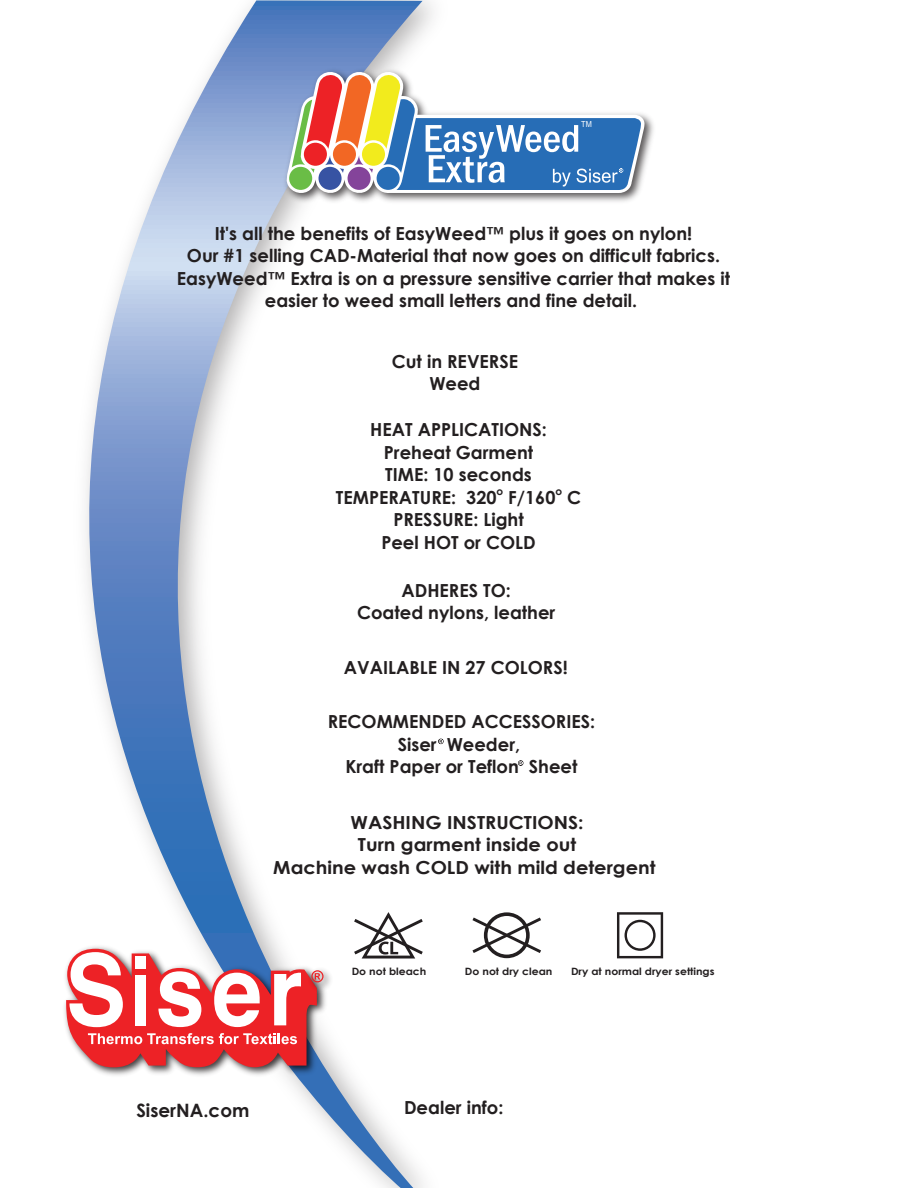
<style>
.page{position:relative;width:918px;height:1188px;background:#fff}
.page>*{position:absolute;margin:0;border:0;box-sizing:border-box;transform-origin:0 0}
.t1{font:700 18.45px "Century Gothic";color:#231f20}
.t2{font:700 18px/22.5px "Century Gothic";color:#231f20;text-align:center}
.t3{font:700 18px/22.5px "Century Gothic";color:#231f20;text-align:center;scale:1.08 1}
.t4{font:700 10.5px "Century Gothic";color:#231f20}
.t5{font:700 10.05px "Century Gothic";color:#231f20;scale:1.08 1}
.t6{font:8.25px "Arial";color:#fff;scale:.89 1}
</style>
<div class="page">
<svg style="left:85px;top:0;width:338px;height:1188px"></svg>
<img style="left:64px;top:943px;width:265px;height:137px">
<img style="left:324px;top:964px;width:12px;height:31px">
<svg style="left:66px;top:949px;width:258px;height:118px"></svg>
<svg style="left:438px;top:739px;width:6px;height:5px"></svg>
<svg style="left:518px;top:760px;width:6px;height:6px"></svg>
<img style="left:280px;top:65px;width:374px;height:141px">
<svg style="left:285px;top:68px;width:360px;height:130px"></svg>
<svg style="left:289px;top:74px;width:352px;height:116px"></svg>
<svg style="left:354px;top:912px;width:69px;height:47px"></svg>
<svg style="left:472px;top:912px;width:69px;height:46px"></svg>
<svg style="left:617px;top:912px;width:46px;height:46px"></svg>
<p class="t6" style="left:581px;top:119px;width:13px">TM</p>
<p class="t2" style="left:177px;top:221px;width:555px">It's all the benefits of EasyWeed™ plus it goes on nylon!<br>Our #1 selling CAD-Material that now goes on difficult fabrics.<br>EasyWeed™ Extra is on a pressure sensitive carrier that makes it easier to weed small letters and fine detail.</p>
<p class="t2" style="left:392px;top:349px;width:128px">Cut in REVERSE<br>Weed</p>
<p class="t2" style="left:370px;top:417px;width:178px">HEAT APPLICATIONS:</p>
<p class="t2" style="left:384px;top:440px;width:151px">Preheat Garment</p>
<p class="t2" style="left:385px;top:462px;width:148px">TIME: 10 seconds</p>
<p class="t2" style="left:336px;top:485px;width:162px">TEMPERATURE: 320</p>
<p class="t4" style="left:497px;top:483px;width:8px">o</p>
<p class="t2" style="left:508px;top:485px;width:49px">F/160</p>
<p class="t4" style="left:555px;top:483px;width:8px">o</p>
<p class="t2" style="left:567px;top:485px;width:16px">C</p>
<p class="t2" style="left:381px;top:507px;width:156px">PRESSURE: Light<br>Peel HOT or COLD</p>
<p class="t2" style="left:357px;top:578px;width:200px">ADHERES TO:<br>Coated nylons, leather</p>
<p class="t2" style="left:344px;top:655px;width:225px">AVAILABLE IN 27 COLORS!</p>
<p class="t2" style="left:328px;top:710px;width:269px">RECOMMENDED ACCESSORIES:<br>Siser Weeder,<br>Kraft Paper or Teflon Sheet</p>
<p class="t3" style="left:273px;top:810px;width:355px">WASHING INSTRUCTIONS:<br>Turn garment inside out<br>Machine wash COLD with mild detergent</p>
<p class="t5" style="left:352px;top:964px;width:71px">Do not bleach</p>
<p class="t5" style="left:465px;top:964px;width:83px">Do not dry clean</p>
<p class="t5" style="left:571px;top:964px;width:134px">Dry at normal dryer settings</p>
<p class="t1" style="left:136px;top:1096px;width:115px">SiserNA.com</p>
<p class="t2" style="left:404px;top:1096px;width:101px">Dealer info:</p>
</div>
